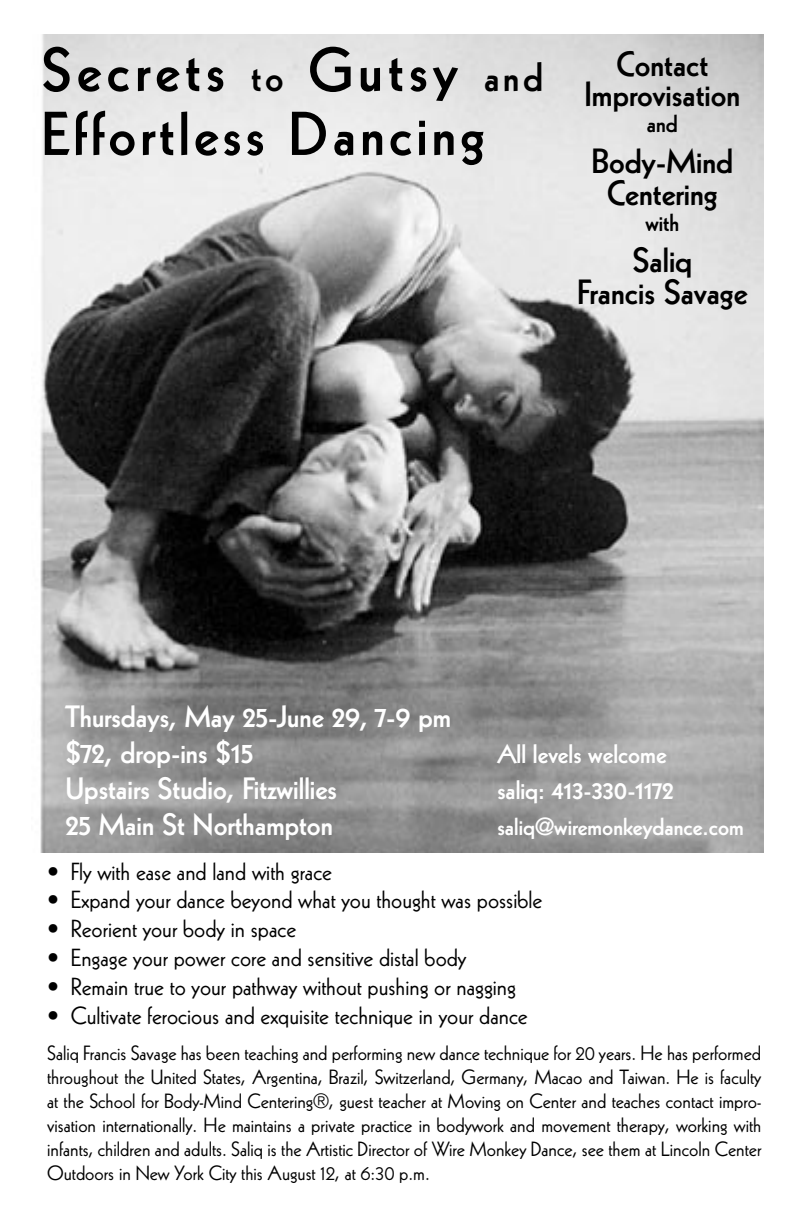
<style>
.page{position:relative;width:792px;height:1224px;background:#fff}
.page>*{position:absolute;margin:0;border:0;box-sizing:border-box;transform-origin:0 0}
.t1{font:800 60px "Kabel";letter-spacing:.09em;color:#000}
.t2{font:800 60px "Kabel";letter-spacing:.07em;color:#000}
.t3{font:800 34px "Kabel";color:#000}
.t4{font:800 30px "Kabel";color:#fff}
.t5{font:800 26px "Kabel";color:#fff}
.t6{font:24px "Kabel";color:#000}
.t7{font:800 24px "Kabel";color:#fff}
.t8{font:800 24px "Kabel";color:#000}
.t9{font:20px/24px "Kabel";color:#000;text-align:justify}
.s1{font-size:40px}
</style>
<div class="page">
<img style="left:40px;top:35px;width:723px;height:818px">
<p class="t1" style="left:41px;top:35px;width:503px">Secrets <span class="s1">to</span> Gutsy <span class="s1">and</span></p>
<p class="t2" style="left:41px;top:99px;width:445px">Effortless Dancing</p>
<p class="t3" style="left:616px;top:44px;width:93px">Contact</p>
<p class="t3" style="left:584px;top:74px;width:157px">Improvisation</p>
<p class="t8" style="left:647px;top:110px;width:33px">and</p>
<p class="t3" style="left:592px;top:141px;width:143px">Body-Mind</p>
<p class="t3" style="left:607px;top:173px;width:112px">Centering</p>
<p class="t8" style="left:646px;top:208px;width:35px">with</p>
<p class="t3" style="left:633px;top:240px;width:61px">Saliq</p>
<p class="t3" style="left:577px;top:272px;width:172px">Francis Savage</p>
<p class="t4" style="left:65px;top:699px;width:387px">Thursdays, May 25-June 29, 7-9 pm</p>
<p class="t4" style="left:65px;top:735px;width:189px">$72, drop-ins $15</p>
<p class="t5" style="left:497px;top:739px;width:171px">All levels welcome</p>
<p class="t4" style="left:65px;top:771px;width:273px">Upstairs Studio, Fitzwillies</p>
<p class="t5" style="left:497px;top:775px;width:178px">saliq: 413-330-1172</p>
<p class="t4" style="left:65px;top:807px;width:269px">25 Main St Northampton</p>
<p class="t7" style="left:497px;top:813px;width:248px">saliq@wiremonkeydance.com</p>
<p class="t6" style="left:47px;top:857px;width:286px">• Fly with ease and land with grace</p>
<p class="t6" style="left:47px;top:886px;width:497px">• Expand your dance beyond what you thought was possible</p>
<p class="t6" style="left:47px;top:915px;width:250px">• Reorient your body in space</p>
<p class="t6" style="left:47px;top:944px;width:421px">• Engage your power core and sensitive distal body</p>
<p class="t6" style="left:47px;top:972px;width:470px">• Remain true to your pathway without pushing or nagging</p>
<p class="t6" style="left:47px;top:1001px;width:482px">• Cultivate ferocious and exquisite technique in your dance</p>
<p class="t9" style="left:47px;top:1041px;width:716px">Saliq Francis Savage has been teaching and performing new dance technique for 20 years. He has performed throughout the United States, Argentina, Brazil, Switzerland, Germany, Macao and Taiwan. He is faculty at the School for Body-Mind Centering®, guest teacher at Moving on Center and teaches contact impro&shy;visation internationally. He maintains a private practice in bodywork and movement therapy, working with infants, children and adults. Saliq is the Artistic Director of Wire Monkey Dance, see them at Lincoln Center Outdoors in New York City this August 12, at 6:30 p.m.</p>
</div>
